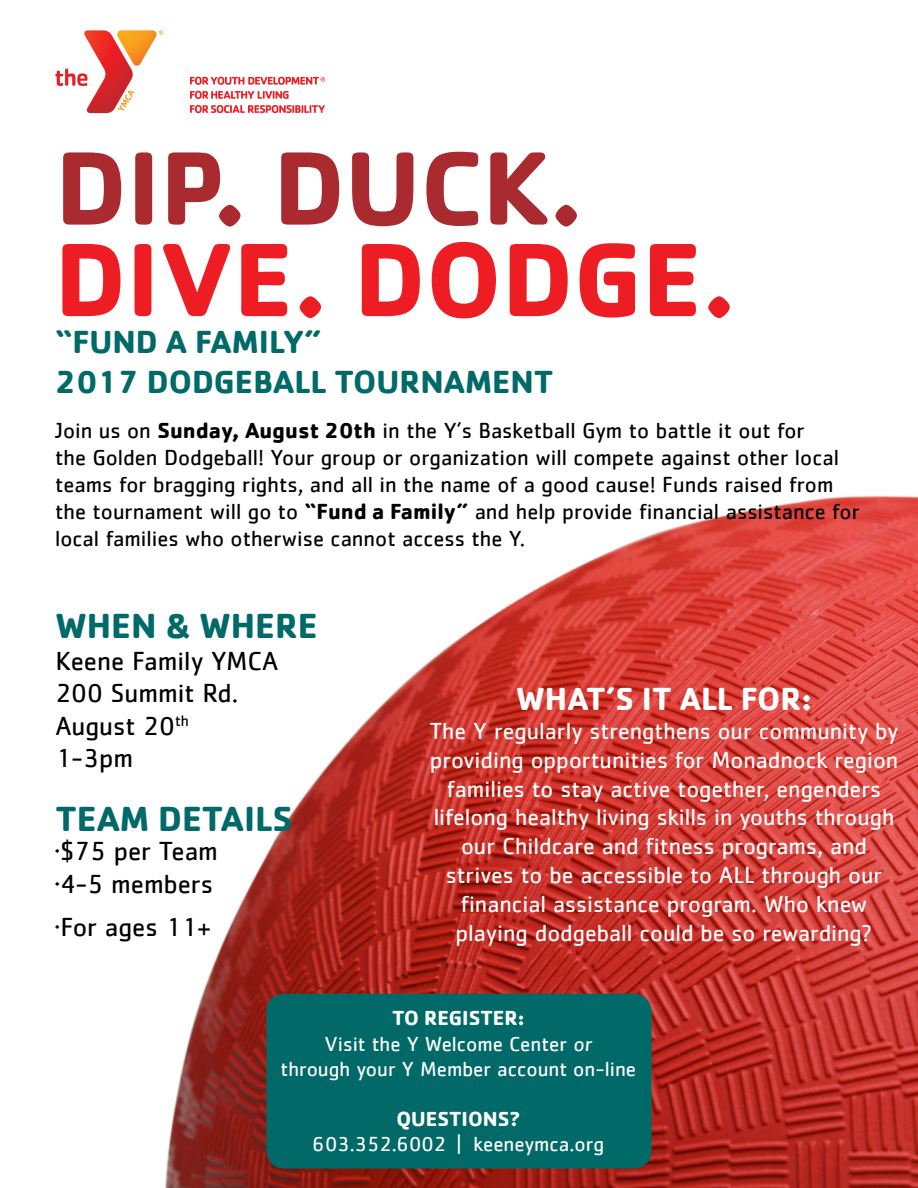
<style>
.page{position:relative;width:918px;height:1188px;background:#fff}
.page>*{position:absolute;margin:0;border:0;box-sizing:border-box;transform-origin:0 0}
.t1{font:700 108px "Cachet";color:#ee1d23}
.t2{font:700 108px "Cachet";color:#a92b30}
.t3{font:700 36px "Cachet";color:#016a69}
.t4{font:700 33px "Cachet";color:#016a69}
.t5{font:700 33px "Cachet";color:#fff}
.t6{font:27px "Cachet";color:#000}
.t7{font:24px/28.8px "Cachet";color:#fff;text-align:center}
.t8{font:22.5px/27px "Cachet";color:#000}
.t9{font:21px "Cachet";color:#fff}
.t10{font:700 21px "Cachet";color:#fff}
.s1{font-weight:700}
</style>
<div class="page">
<img style="left:165px;top:495px;width:753px;height:693px">
<div style="left:266px;top:994px;width:386px;height:174px;background:#016a69;border-radius:18px"></div>
<svg style="left:55px;top:30px;width:108px;height:83px"></svg>
<svg style="left:190px;top:91px;width:99px;height:8px"></svg>
<svg style="left:190px;top:105px;width:135px;height:8px"></svg>
<svg style="left:190px;top:77px;width:135px;height:8px"></svg>
<p class="t2" style="left:55px;top:118px;width:530px">DIP. DUCK.</p>
<p class="t1" style="left:55px;top:210px;width:683px">DIVE. DODGE.</p>
<p class="t4" style="left:55px;top:321px;width:268px">“FUND A FAMILY”</p>
<p class="t4" style="left:55px;top:360px;width:499px">2017 DODGEBALL TOURNAMENT</p>
<p class="t8" style="left:55px;top:417px;width:806px">Join us on <span class="s1">Sunday, August 20th</span> in the Y’s Basketball Gym to battle it out for<br>the Golden Dodgeball! Your group or organization will compete against other local teams for bragging rights, and all in the name of a good cause! Funds raised from the tournament will go to <span class="s1">“Fund a Family”</span> and help provide financial assistance for local families who otherwise cannot access the Y.</p>
<p class="t3" style="left:55px;top:603px;width:264px">WHEN &amp; WHERE</p>
<p class="t6" style="left:55px;top:645px;width:225px">Keene Family YMCA</p>
<p class="t6" style="left:55px;top:678px;width:184px">200 Summit Rd.</p>
<p class="t6" style="left:55px;top:710px;width:135px">August 20<sup>th</sup></p>
<p class="t6" style="left:55px;top:742px;width:79px">1-3pm</p>
<p class="t3" style="left:55px;top:796px;width:239px">TEAM DETAILS</p>
<p class="t6" style="left:54px;top:835px;width:166px">·$75 per Team</p>
<p class="t6" style="left:54px;top:868px;width:161px">·4-5 members</p>
<p class="t6" style="left:54px;top:911px;width:159px">·For ages 11+</p>
<p class="t5" style="left:516px;top:678px;width:297px">WHAT’S IT ALL FOR:</p>
<p class="t7" style="left:430px;top:716px;width:471px">The Y regularly strengthens our community by providing opportunities for Monadnock region families to stay active together, engenders lifelong healthy living skills in youths through our Childcare and fitness programs, and strives to be accessible to ALL through our financial assistance program. Who knew playing dodgeball could be so rewarding?</p>
<p class="t10" style="left:392px;top:1005px;width:134px">TO REGISTER:</p>
<p class="t9" style="left:325px;top:1031px;width:271px">Visit the Y Welcome Center or</p>
<p class="t9" style="left:281px;top:1057px;width:357px">through your Y Member account on-line</p>
<p class="t10" style="left:396px;top:1106px;width:125px">QUESTIONS?</p>
<p class="t9" style="left:313px;top:1132px;width:293px">603.352.6002 | keeneymca.org</p>
</div>
